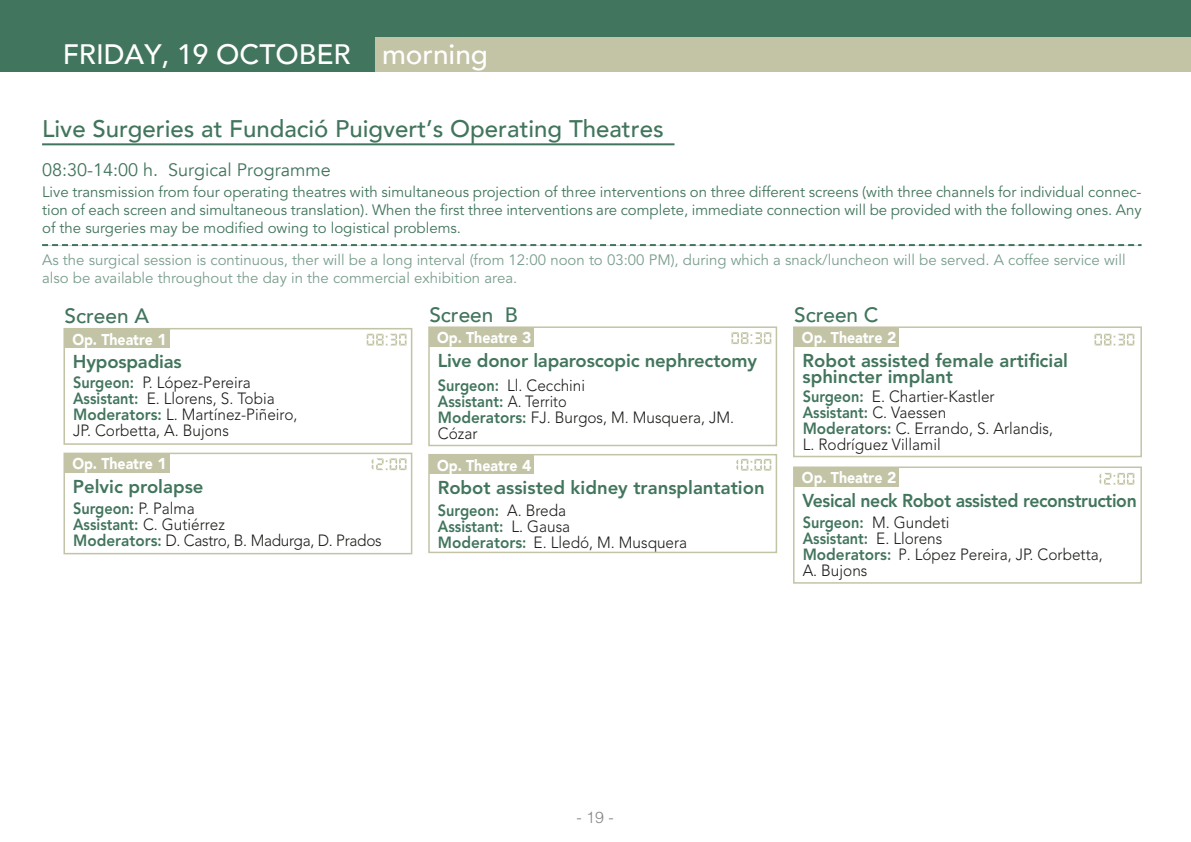
<style>
.page{position:relative;width:1191px;height:842px;background:#fff}
.page>*{position:absolute;margin:0;border:0;box-sizing:border-box;transform-origin:0 0}
.t1{font:500 28px "Avenir";color:#fff}
.t2{font:500 24px "Avenir";color:#42755d}
.t3{font:500 20.8px "Avenir";color:#42755d}
.t4{font:800 18.6px/16px "Avenir LT Std";color:#42755d}
.t5{font:800 18.6px "Avenir LT Std";letter-spacing:-.02em;color:#42755d;scale:.95 1}
.t6{font:18px "Avenir";color:#42755d}
.t7{font:300 16.2px/16px "Avenir LT Std";color:#1d1d1b;scale:.95 1}
.t8{font:300 16.2px/16px "Avenir LT Std";letter-spacing:-.02em;color:#1d1d1b;scale:.95 1}
.t9{font:300 16px "Helvetica LT Std";color:#878787}
.t10{font:900 15.6px "Avenir";color:#fff;scale:.9 1}
.t11{font:15px/18px "Avenir LT Std";color:#42755d;text-align:justify}
.s1{font-size:15.8px}
.s2{font-weight:800;color:#42755d}
</style>
<div class="page">
<div style="left:0;top:0;width:1191px;height:71px;background:#42755d"></div>
<div style="left:375px;top:37px;width:816px;height:34px;background:#c3c4a6"></div>
<svg style="left:42px;top:244px;width:1099px;height:2px"></svg>
<hr style="left:42px;top:143px;width:632px;height:2px;background:#42755d">
<div style="left:63px;top:328px;width:349px;height:117px;border:2px solid #c3c4a6"></div>
<div style="left:65px;top:329px;width:105px;height:19px;background:#c3c4a6"></div>
<svg style="left:367px;top:334px;width:39px;height:11px"></svg>
<div style="left:428px;top:326px;width:349px;height:120px;border:2px solid #c3c4a6"></div>
<div style="left:429px;top:327px;width:105px;height:19px;background:#c3c4a6"></div>
<svg style="left:731px;top:332px;width:40px;height:12px"></svg>
<div style="left:428px;top:454px;width:349px;height:99px;border:2px solid #c3c4a6"></div>
<div style="left:429px;top:455px;width:105px;height:19px;background:#c3c4a6"></div>
<svg style="left:736px;top:459px;width:35px;height:12px"></svg>
<div style="left:63px;top:453px;width:349px;height:101px;border:2px solid #c3c4a6"></div>
<div style="left:65px;top:453px;width:105px;height:19px;background:#c3c4a6"></div>
<svg style="left:372px;top:458px;width:34px;height:12px"></svg>
<div style="left:793px;top:326px;width:349px;height:131px;border:2px solid #c3c4a6"></div>
<div style="left:794px;top:327px;width:105px;height:19px;background:#c3c4a6"></div>
<svg style="left:1094px;top:334px;width:40px;height:11px"></svg>
<div style="left:793px;top:466px;width:349px;height:118px;border:2px solid #c3c4a6"></div>
<div style="left:794px;top:467px;width:105px;height:19px;background:#c3c4a6"></div>
<svg style="left:1099px;top:473px;width:35px;height:12px"></svg>
<h1 class="t1" style="left:63px;top:30px;width:427px">FRIDAY, 19 OCTOBER morning</h1>
<h2 class="t2" style="left:42px;top:108px;width:623px">Live Surgeries at Fundació Puigvert’s Operating Theatres</h2>
<p class="t6" style="left:42px;top:159px;width:290px">08:30-14:00 h. Surgical Programme</p>
<p class="t11" style="left:42px;top:183px;width:1101px">Live transmission from four operating theatres with simultaneous projection of three interventions on three different screens (with three channels for individual connec&shy;tion of each screen and simultaneous translation). When the first three interventions are complete, immediate connection will be provided with the following ones. Any of the surgeries may be modified owing to logistical problems.</p>
<p class="t11" style="left:42px;top:251px;width:1085px">As the surgical session is continuous, ther will be a long interval (from 12:00 noon to 03:00 PM), during which a snack/luncheon will be served. A coffee service will also be available throughout the day in the commercial exhibition area.</p>
<h3 class="t3" style="left:65px;top:298px;width:86px">Screen A</h3>
<p class="t10" style="left:72px;top:326px;width:106px">Op. Theatre <span class="s1">1</span></p>
<p class="t4" style="left:73px;top:354px;width:110px">Hypospadias</p>
<p class="t7" style="left:73px;top:374px;width:238px"><span class="s2">Surgeon:</span> P. López-Pereira<br><span class="s2">Assistant:</span> E. Llorens, S. Tobia<br><span class="s2">Moderators:</span> L. Martínez-Piñeiro,<br>JP. Corbetta, A. Bujons</p>
<h3 class="t3" style="left:429px;top:296px;width:90px">Screen B</h3>
<p class="t10" style="left:437px;top:324px;width:106px">Op. Theatre <span class="s1">3</span></p>
<p class="t4" style="left:438px;top:352px;width:321px">Live donor laparoscopic nephrectomy</p>
<p class="t7" style="left:438px;top:377px;width:313px"><span class="s2">Surgeon:</span> Ll. Cecchini<br><span class="s2">Assistant:</span> A. Territo<br><span class="s2">Moderators:</span> FJ. Burgos, M. Musquera, JM.<br>Cózar</p>
<p class="t10" style="left:437px;top:452px;width:106px">Op. Theatre <span class="s1">4</span></p>
<p class="t4" style="left:438px;top:480px;width:328px">Robot assisted kidney transplantation</p>
<p class="t7" style="left:438px;top:502px;width:264px"><span class="s2">Surgeon:</span> A. Breda<br><span class="s2">Assistant:</span> L. Gausa<br><span class="s2">Moderators:</span> E. Lledó, M. Musquera</p>
<h3 class="t3" style="left:794px;top:296px;width:86px">Screen C</h3>
<p class="t10" style="left:802px;top:324px;width:106px">Op. Theatre <span class="s1">2</span></p>
<p class="t4" style="left:802px;top:352px;width:267px">Robot assisted female artificial sphincter implant</p>
<p class="t7" style="left:802px;top:388px;width:265px"><span class="s2">Surgeon:</span> E. Chartier-Kastler<br><span class="s2">Assistant:</span> C. Vaessen<br><span class="s2">Moderators:</span> C. Errando, S. Arlandis,<br>L. Rodríguez Villamil</p>
<p class="t10" style="left:802px;top:464px;width:106px">Op. Theatre <span class="s1">2</span></p>
<p class="t5" style="left:802px;top:489px;width:353px">Vesical neck Robot assisted reconstruction</p>
<p class="t7" style="left:802px;top:515px;width:317px"><span class="s2">Surgeon:</span> M. Gundeti<br><span class="s2">Assistant:</span> E. Llorens<br><span class="s2">Moderators:</span> P. López Pereira, JP. Corbetta,<br>A. Bujons</p>
<p class="t10" style="left:72px;top:450px;width:106px">Op. Theatre <span class="s1">1</span></p>
<p class="t4" style="left:73px;top:478px;width:132px">Pelvic prolapse</p>
<p class="t8" style="left:73px;top:501px;width:326px"><span class="s2">Surgeon:</span> P. Palma<br><span class="s2">Assistant:</span> C. Gutiérrez<br><span class="s2">Moderators:</span> D. Castro, B. Madurga, D. Prados</p>
<p class="t9" style="left:576px;top:807px;width:39px">- 19 -</p>
</div>
